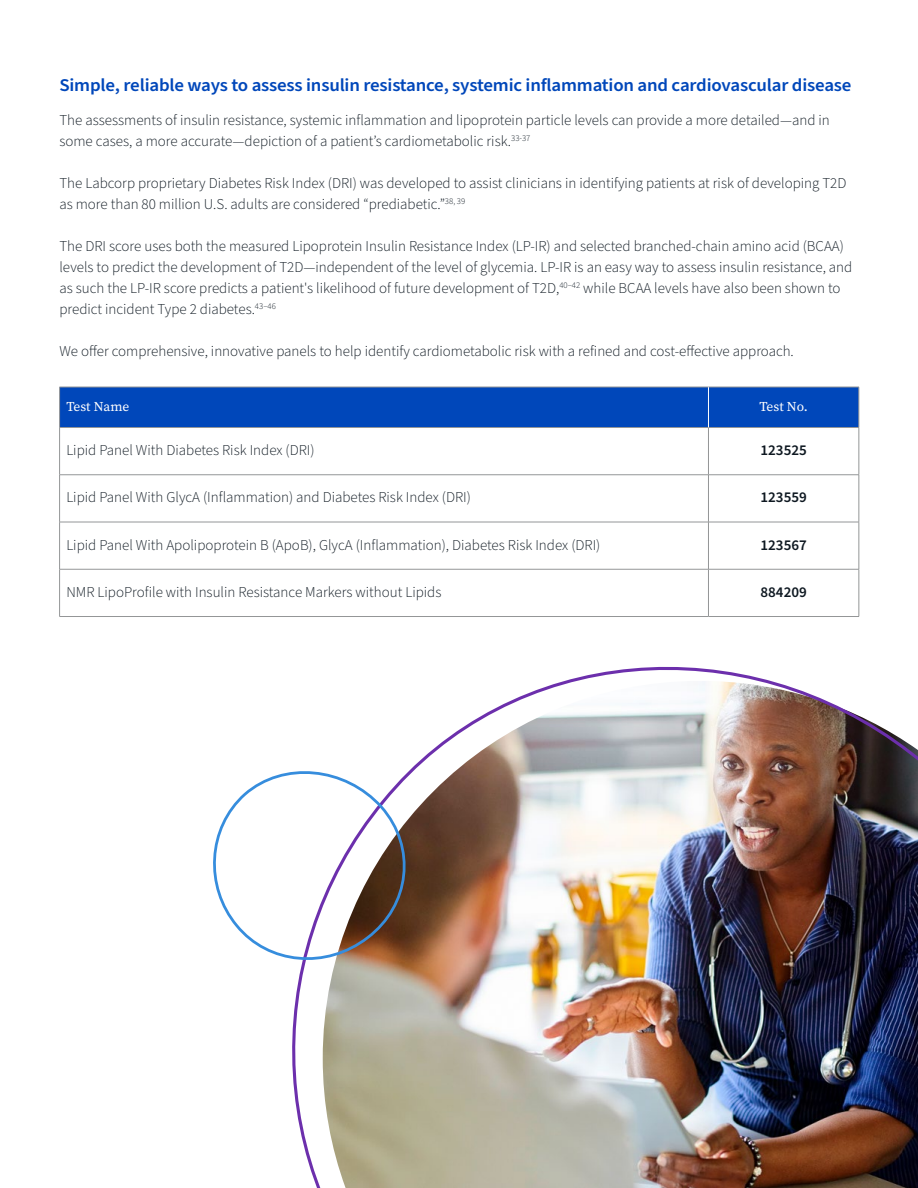
<style>
.page{position:relative;width:918px;height:1188px;background:#fff}
.page>*{position:absolute;margin:0;border:0;box-sizing:border-box;transform-origin:0 0}
.t1{font:600 18px "Source Sans Pro";letter-spacing:-.01em;color:#0047ba;scale:1.05 1}
.t2{font:300 15px/21px "Source Sans Pro";color:#0e1821}
.t3{font:600 15px "Source Sans Pro";color:#0e1821}
.t4{font:13.5px "Source Serif Pro";letter-spacing:-.005em;color:#fff}
</style>
<div class="page">
<img style="left:292px;top:666px;width:626px;height:522px">
<svg style="left:213px;top:761px;width:204px;height:209px"></svg>
<div style="left:60px;top:388px;width:799px;height:39px;background:#0047ba"></div>
<hr style="left:59px;top:387px;width:1px;height:40px;background:#949697">
<hr style="left:59px;top:387px;width:649px;height:1px;background:#949697">
<hr style="left:59px;top:427px;width:649px;height:1px;background:#949697">
<hr style="left:708px;top:387px;width:151px;height:1px;background:#949697">
<hr style="left:859px;top:387px;width:1px;height:40px;background:#949697">
<hr style="left:708px;top:427px;width:151px;height:1px;background:#949697">
<hr style="left:59px;top:428px;width:1px;height:47px;background:#949697">
<hr style="left:708px;top:428px;width:1px;height:47px;background:#949697">
<hr style="left:859px;top:428px;width:1px;height:47px;background:#949697">
<hr style="left:59px;top:475px;width:1px;height:47px;background:#949697">
<hr style="left:59px;top:522px;width:1px;height:47px;background:#949697">
<hr style="left:59px;top:569px;width:1px;height:47px;background:#949697">
<hr style="left:708px;top:475px;width:1px;height:47px;background:#949697">
<hr style="left:859px;top:475px;width:1px;height:47px;background:#949697">
<hr style="left:708px;top:522px;width:1px;height:47px;background:#949697">
<hr style="left:859px;top:522px;width:1px;height:47px;background:#949697">
<hr style="left:708px;top:569px;width:1px;height:47px;background:#949697">
<hr style="left:859px;top:569px;width:1px;height:47px;background:#949697">
<hr style="left:59px;top:475px;width:649px;height:1px;background:#949697">
<hr style="left:708px;top:475px;width:151px;height:1px;background:#949697">
<hr style="left:59px;top:522px;width:649px;height:1px;background:#949697">
<hr style="left:708px;top:522px;width:151px;height:1px;background:#949697">
<hr style="left:59px;top:569px;width:649px;height:1px;background:#949697">
<hr style="left:708px;top:569px;width:151px;height:1px;background:#949697">
<hr style="left:59px;top:616px;width:649px;height:1px;background:#949697">
<hr style="left:708px;top:616px;width:151px;height:1px;background:#949697">
<hr style="left:708px;top:387px;width:1px;height:40px;background:#fff">
<p class="t1" style="left:59px;top:73px;width:756px">Simple, reliable ways to assess insulin resistance, systemic inflammation and cardiovascular disease</p>
<p class="t2" style="left:59px;top:110px;width:772px">The assessments of insulin resistance, systemic inflammation and lipoprotein particle levels can provide a more detailed—and in some cases, a more accurate—depiction of a patient’s cardiometabolic risk.<sup>33-37</sup></p>
<p class="t2" style="left:59px;top:173px;width:789px">The Labcorp proprietary Diabetes Risk Index (DRI) was developed to assist clinicians in identifying patients at risk of developing T2D as more than 80 million U.S. adults are considered “prediabetic.”<sup>38,</sup> <sup>39</sup></p>
<p class="t2" style="left:59px;top:236px;width:794px">The DRI score uses both the measured Lipoprotein Insulin Resistance Index (LP-IR) and selected branched-chain amino acid (BCAA) levels to predict the development of T2D—independent of the level of glycemia. LP-IR is an easy way to assess insulin resistance, and as such the LP-IR score predicts a patient's likelihood of future development of T2D,<sup>40–42</sup> while BCAA levels have also been shown to predict incident Type 2 diabetes.<sup>43–46</sup></p>
<p class="t2" style="left:59px;top:341px;width:736px">We offer comprehensive, innovative panels to help identify cardiometabolic risk with a refined and cost-effective approach.</p>
<p class="t4" style="left:66px;top:397px;width:65px">Test Name</p>
<p class="t4" style="left:759px;top:397px;width:50px">Test No.</p>
<p class="t2" style="left:66px;top:440px;width:250px">Lipid Panel With Diabetes Risk Index (DRI)</p>
<p class="t3" style="left:761px;top:440px;width:48px">123525</p>
<p class="t2" style="left:66px;top:487px;width:406px">Lipid Panel With GlycA (Inflammation) and Diabetes Risk Index (DRI)</p>
<p class="t3" style="left:761px;top:487px;width:48px">123559</p>
<p class="t2" style="left:66px;top:535px;width:536px">Lipid Panel With Apolipoprotein B (ApoB), GlycA (Inflammation), Diabetes Risk Index (DRI)</p>
<p class="t3" style="left:761px;top:535px;width:48px">123567</p>
<p class="t2" style="left:66px;top:582px;width:377px">NMR LipoProfile with Insulin Resistance Markers without Lipids</p>
<p class="t3" style="left:761px;top:582px;width:48px">884209</p>
</div>
